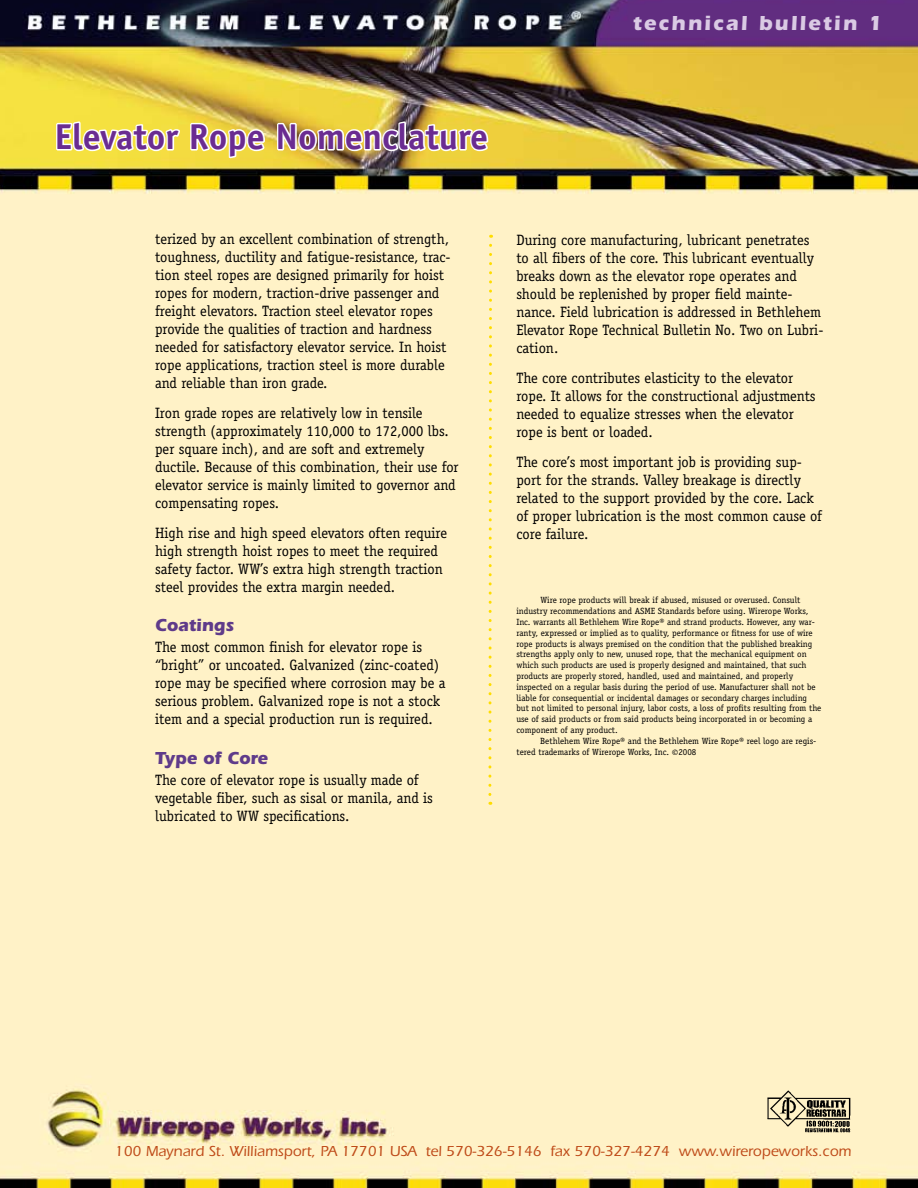
<style>
.page{position:relative;width:918px;height:1188px;background:#fff}
.page>*{position:absolute;margin:0;border:0;box-sizing:border-box;transform-origin:0 0}
.t1{font:700 36px "Officina Sans";color:#6a2c91}
.t2{font:700 21px "Itc Eras";letter-spacing:.1em;color:#dacae4}
.t3{font:700 18px "Itc Eras";color:#5f3b8a}
.t4{font:15px/18px "Officina Serif";color:#000}
.t5{font:500 15px "Itc Eras";color:#bf4b19}
.t6{font:9px/10.8px "Officina Serif";color:#000}
.s1{font-size:12px}
</style>
<div class="page">
<img style="left:0;top:0;width:918px;height:1188px">
<svg style="left:487px;top:235px;width:7px;height:570px;background:#ffefb1"></svg>
<img style="left:761px;top:1088px;width:92px;height:49px">
<svg style="left:55px;top:103px;width:127px;height:80px;background:#d4c65b"></svg>
<svg style="left:189px;top:121px;width:77px;height:41px"></svg>
<img style="left:276px;top:104px;width:214px;height:58px">
<h2 class="t2" style="left:633px;top:11px;width:251px">technical bulletin 1</h2>
<h1 class="t1" style="left:55px;top:114px;width:435px">Elevator Rope Nomenclature</h1>
<p class="t4" style="left:155px;top:230px;width:297px">terized by an excellent combination of strength, toughness, ductility and fatigue-resistance, trac&shy;tion steel ropes are designed primarily for hoist ropes for modern, traction-drive passenger and freight elevators. Traction steel elevator ropes provide the qualities of traction and hardness needed for satisfactory elevator service. In hoist rope applications, traction steel is more durable and reliable than iron grade.</p>
<p class="t4" style="left:155px;top:404px;width:305px">Iron grade ropes are relatively low in tensile strength (approximately 110,000 to 172,000 lbs. per square inch), and are soft and extremely ductile. Because of this combination, their use for elevator service is mainly limited to governor and compensating ropes.</p>
<p class="t4" style="left:155px;top:524px;width:294px">High rise and high speed elevators often require high strength hoist ropes to meet the required safety factor. WW’s extra high strength traction steel provides the extra margin needed.</p>
<p class="t3" style="left:155px;top:615px;width:81px">Coatings</p>
<p class="t4" style="left:155px;top:638px;width:292px">The most common finish for elevator rope is “bright” or uncoated. Galvanized (zinc-coated) rope may be specified where corrosion may be a serious problem. Galvanized rope is not a stock item and a special production run is required.</p>
<p class="t3" style="left:155px;top:748px;width:114px">Type of Core</p>
<p class="t4" style="left:155px;top:771px;width:279px">The core of elevator rope is usually made of vegetable fiber, such as sisal or manila, and is lubricated to WW specifications.</p>
<p class="t4" style="left:516px;top:230px;width:309px">During core manufacturing, lubricant penetrates to all fibers of the core. This lubricant eventually breaks down as the elevator rope operates and should be replenished by proper field mainte&shy;nance. Field lubrication is addressed in Bethlehem Elevator Rope Technical Bulletin No. Two on Lubri&shy;cation.</p>
<p class="t4" style="left:516px;top:368px;width:301px">The core contributes elasticity to the elevator rope. It allows for the constructional adjustments needed to equalize stresses when the elevator rope is bent or loaded.</p>
<p class="t4" style="left:516px;top:452px;width:307px">The core’s most important job is providing sup&shy;port for the strands. Valley breakage is directly related to the support provided by the core. Lack of proper lubrication is the most common cause of core failure.</p>
<p class="t6" style="left:516px;top:595px;width:307px;text-indent:24px">Wire rope products will break if abused, misused or overused. Consult industry recommendations and ASME Standards before using. Wirerope Works, Inc. warrants all Bethlehem Wire Rope® and strand products. However, any war&shy;ranty, expressed or implied as to quality, performance or fitness for use of wire rope products is always premised on the condition that the published breaking strengths apply only to new, unused rope, that the mechanical equipment on which such products are used is properly designed and maintained, that such products are properly stored, handled, used and maintained, and properly inspected on a regular basis during the period of use. Manufacturer shall not be liable for consequential or incidental damages or secondary charges including but not limited to personal injury, labor costs, a loss of profits resulting from the use of said products or from said products being incorporated in or becoming a component of any product.</p>
<p class="t6" style="left:516px;top:735px;width:302px;text-indent:24px">Bethlehem Wire Rope® and the Bethlehem Wire Rope® reel logo are regis&shy;tered trademarks of Wirerope Works, Inc. <span class="s1">©</span>2008</p>
<p class="t5" style="left:115px;top:1143px;width:738px">100 Maynard St. Williamsport, PA 17701 USA tel 570-326-5146 fax 570-327-4274 www.wireropeworks.com</p>
</div>
